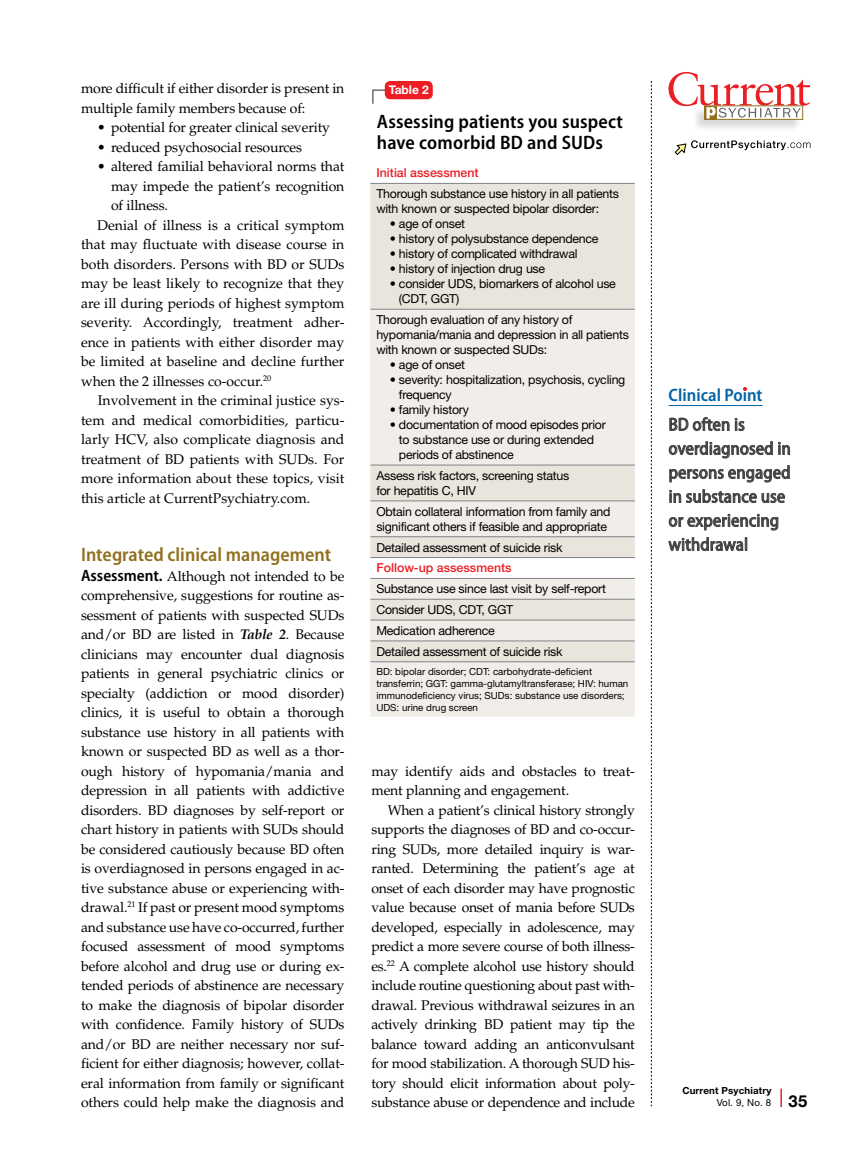
<style>
.page{position:relative;width:851px;height:1161px;background:#fff}
.page>*{position:absolute;margin:0;border:0;box-sizing:border-box;transform-origin:0 0}
.Table_Title{font:600 semi-condensed 19.5px/21px "Myriad Pro";letter-spacing:.01em;color:#000}
.t1{font:600 semi-condensed 19.5px "Myriad Pro";color:#91701f}
.Clinical_Point{font:semi-condensed 18px/24px "Myriad Pro";letter-spacing:.01em;color:#414042}
.t2{font:600 semi-condensed 18px "Myriad Pro";color:#0063a5}
.t3{font:700 16.5px "Helvetica Neue LT Std";color:#000}
.Body_2{font:14.1px/19.5px "Palatino LT Std";letter-spacing:-.01em;color:#000;text-align:justify}
.Body_1{font:14.1px/19.5px "Palatino LT Std";letter-spacing:-.01em;color:#000;text-align:justify}
.Body_Bullets{font:14.1px/19.5px "Palatino LT Std";letter-spacing:-.01em;color:#000;text-align:justify}
.Table_Text{font:12.3px/15px "Helvetica Neue LT Std";letter-spacing:-.02em;color:#000}
.Table_Hed_Red{font:500 12.3px "Helvetica Neue LT Std";color:#ed1d24}
.t4{font:700 12px "Helvetica Neue LT Std";color:#fff}
.Source{font:9.75px/12px "Helvetica Neue LT Std";color:#000}
.t5{font:700 9.75px "Helvetica Neue LT Std";letter-spacing:.015em;color:#000}
.s1{font-family:"Myriad Pro";font-weight:600;font-stretch:semi-condensed;font-size:16.5px}
.s2{font-weight:700;font-style:italic}
</style>
<div class="page">
<div style="left:691px;top:106px;width:111px;height:27px;background:#000;opacity:.15"></div>
<div style="left:704px;top:106px;width:99px;height:14px;background:#9b7e36"></div>
<div style="left:704px;top:106px;width:13px;height:14px;background:#91701f"></div>
<svg style="left:668px;top:72px;width:142px;height:47px"></svg>
<svg style="left:674px;top:140px;width:136px;height:15px"></svg>
<svg style="left:780px;top:1089px;width:1px;height:18px"></svg>
<svg style="left:651px;top:81px;width:1px;height:1025px"></svg>
<hr style="left:668px;top:405px;width:94px;height:1px;background:#0063a5">
<svg style="left:669px;top:417px;width:60px;height:15px"></svg>
<svg style="left:735px;top:418px;width:9px;height:13px"></svg>
<svg style="left:669px;top:441px;width:103px;height:18px"></svg>
<svg style="left:778px;top:442px;width:12px;height:13px"></svg>
<svg style="left:669px;top:465px;width:120px;height:18px"></svg>
<svg style="left:669px;top:489px;width:116px;height:15px"></svg>
<svg style="left:669px;top:514px;width:109px;height:17px"></svg>
<svg style="left:668px;top:537px;width:79px;height:15px"></svg>
<svg style="left:743px;top:387px;width:4px;height:4px"></svg>
<div style="left:370px;top:184px;width:264px;height:125px;background:#e9e5dc"></div>
<svg style="left:370px;top:310px;width:264px;height:407px;background:#efece6"></svg>
<hr style="left:370px;top:661px;width:265px;height:1px;background:#808285">
<hr style="left:370px;top:641px;width:265px;height:1px;background:#808285">
<hr style="left:370px;top:620px;width:265px;height:1px;background:#808285">
<hr style="left:370px;top:599px;width:265px;height:1px;background:#808285">
<hr style="left:370px;top:578px;width:265px;height:1px;background:#808285">
<hr style="left:370px;top:557px;width:265px;height:1px;background:#808285">
<hr style="left:370px;top:536px;width:265px;height:1px;background:#808285">
<hr style="left:370px;top:501px;width:265px;height:1px;background:#808285">
<hr style="left:370px;top:465px;width:265px;height:1px;background:#808285">
<hr style="left:370px;top:183px;width:265px;height:1px;background:#808285">
<hr style="left:370px;top:309px;width:265px;height:1px;background:#808285">
<svg style="left:372px;top:89px;width:19px;height:15px"></svg>
<div style="left:385px;top:81px;width:48px;height:18px;background:#ed1d24;border-radius:5px"></div>
<p class="Body_2" style="left:81px;top:79px;width:265px">more difficult if either disorder is present in multiple family members because of:</p>
<p class="Body_Bullets" style="left:97px;top:118px;width:234px">• potential for greater clinical severity</p>
<p class="Body_Bullets" style="left:97px;top:137px;width:206px">• reduced psychosocial resources</p>
<p class="Body_Bullets" style="left:111px;top:157px;width:235px;text-indent:-14px">• altered familial behavioral norms that may impede the patient’s recognition of illness.</p>
<p class="Body_2" style="left:81px;top:215px;width:265px;text-indent:16px">Denial of illness is a critical symptom that may fluctuate with disease course in both disorders. Persons with BD or SUDs may be least likely to recognize that they are ill during periods of highest symptom severity. Accordingly, treatment adher&shy;ence in patients with either disorder may be limited at baseline and decline further when the 2 illnesses co-occur.<sup>20</sup></p>
<p class="Body_2" style="left:81px;top:391px;width:265px;text-indent:17px">Involvement in the criminal justice sys&shy;tem and medical comorbidities, particu&shy;larly HCV, also complicate diagnosis and treatment of BD patients with SUDs. For more information about these topics, visit this article at CurrentPsychiatry.com.</p>
<h1 class="t1" style="left:81px;top:542px;width:252px">Integrated clinical management</h1>
<p class="Body_1" style="left:81px;top:566px;width:265px"><span class="s1">Assessment.</span> Although not intended to be comprehensive, suggestions for routine as&shy;sessment of patients with suspected SUDs and/or BD are listed in <span class="s2">Table 2</span>. Because clinicians may encounter dual diagnosis patients in general psychiatric clinics or specialty (addiction or mood disorder) clinics, it is useful to obtain a thorough substance use history in all patients with known or suspected BD as well as a thor&shy;ough history of hypomania/mania and depression in all patients with addictive disorders. BD diagnoses by self-report or chart history in patients with SUDs should be considered cautiously because BD often is overdiagnosed in persons engaged in ac&shy;tive substance abuse or experiencing with&shy;drawal.<sup>21</sup> If past or present mood symptoms and substance use have co-occurred, further focused assessment of mood symptoms before alcohol and drug use or during ex&shy;tended periods of abstinence are necessary to make the diagnosis of bipolar disorder with confidence. Family history of SUDs and/or BD are neither necessary nor suf&shy;ficient for either diagnosis; however, collat&shy;eral information from family or significant others could help make the diagnosis and</p>
<p class="t4" style="left:388px;top:83px;width:42px">Table 2</p>
<p class="Table_Title" style="left:377px;top:110px;width:248px">Assessing patients you suspect have comorbid BD and SUDs</p>
<p class="Table_Hed_Red" style="left:376px;top:166px;width:104px">Initial assessment</p>
<p class="Table_Text" style="left:376px;top:186px;width:244px">Thorough substance use history in all patients with known or suspected bipolar disorder:</p>
<p class="Table_Text" style="left:390px;top:216px;width:77px">• age of onset</p>
<p class="Table_Text" style="left:390px;top:231px;width:210px">• history of polysubstance dependence</p>
<p class="Table_Text" style="left:390px;top:246px;width:189px">• history of complicated withdrawal</p>
<p class="Table_Text" style="left:390px;top:261px;width:157px">• history of injection drug use</p>
<p class="Table_Text" style="left:399px;top:276px;width:218px;text-indent:-9px">• consider UDS, biomarkers of alcohol use (CDT, GGT)</p>
<p class="Table_Text" style="left:376px;top:312px;width:254px">Thorough evaluation of any history of hypomania/mania and depression in all patients with known or suspected SUDs:</p>
<p class="Table_Text" style="left:390px;top:357px;width:77px">• age of onset</p>
<p class="Table_Text" style="left:399px;top:372px;width:228px;text-indent:-9px">• severity: hospitalization, psychosis, cycling frequency</p>
<p class="Table_Text" style="left:390px;top:402px;width:81px">• family history</p>
<p class="Table_Text" style="left:399px;top:417px;width:208px;text-indent:-9px">• documentation of mood episodes prior to substance use or during extended periods of abstinence</p>
<p class="Table_Text" style="left:376px;top:468px;width:194px">Assess risk factors, screening status for hepatitis C, HIV</p>
<p class="Table_Text" style="left:376px;top:504px;width:236px">Obtain collateral information from family and significant others if feasible and appropriate</p>
<p class="Table_Text" style="left:376px;top:540px;width:188px">Detailed assessment of suicide risk</p>
<p class="Table_Hed_Red" style="left:376px;top:561px;width:137px">Follow-up assessments</p>
<p class="Table_Text" style="left:376px;top:581px;width:231px">Substance use since last visit by self-report</p>
<p class="Table_Text" style="left:376px;top:602px;width:138px">Consider UDS, CDT, GGT</p>
<p class="Table_Text" style="left:376px;top:623px;width:120px">Medication adherence</p>
<p class="Table_Text" style="left:376px;top:644px;width:188px">Detailed assessment of suicide risk</p>
<p class="Source" style="left:376px;top:665px;width:253px">BD: bipolar disorder; CDT: carbohydrate-deficient transferrin; GGT: gamma-glutamyltransferase; HIV: human immunodeficiency virus; SUDs: substance use disorders; UDS: urine drug screen</p>
<p class="Body_1" style="left:371px;top:761px;width:265px">may identify aids and obstacles to treat&shy;ment planning and engagement.</p>
<p class="Body_2" style="left:371px;top:800px;width:265px;text-indent:16px">When a patient’s clinical history strongly supports the diagnoses of BD and co-occur&shy;ring SUDs, more detailed inquiry is war&shy;ranted. Determining the patient’s age at onset of each disorder may have prognostic value because onset of mania before SUDs developed, especially in adolescence, may predict a more severe course of both illness&shy;es.<sup>22</sup> A complete alcohol use history should include routine questioning about past with&shy;drawal. Previous withdrawal seizures in an actively drinking BD patient may tip the balance toward adding an anticonvulsant for mood stabilization. A thorough SUD his&shy;tory should elicit information about poly&shy;substance abuse or dependence and include</p>
<p class="t2" style="left:668px;top:384px;width:95px">Clinical Point</p>
<p class="Clinical_Point" style="left:668px;top:412px;width:124px">BD often is overdiagnosed in persons engaged in substance use or experiencing withdrawal</p>
<p class="t5" style="left:682px;top:1085px;width:90px">Current Psychiatry</p>
<p class="Source" style="left:716px;top:1097px;width:56px">Vol. 9, No. 8</p>
<p class="t3" style="left:788px;top:1091px;width:20px">35</p>
</div>
